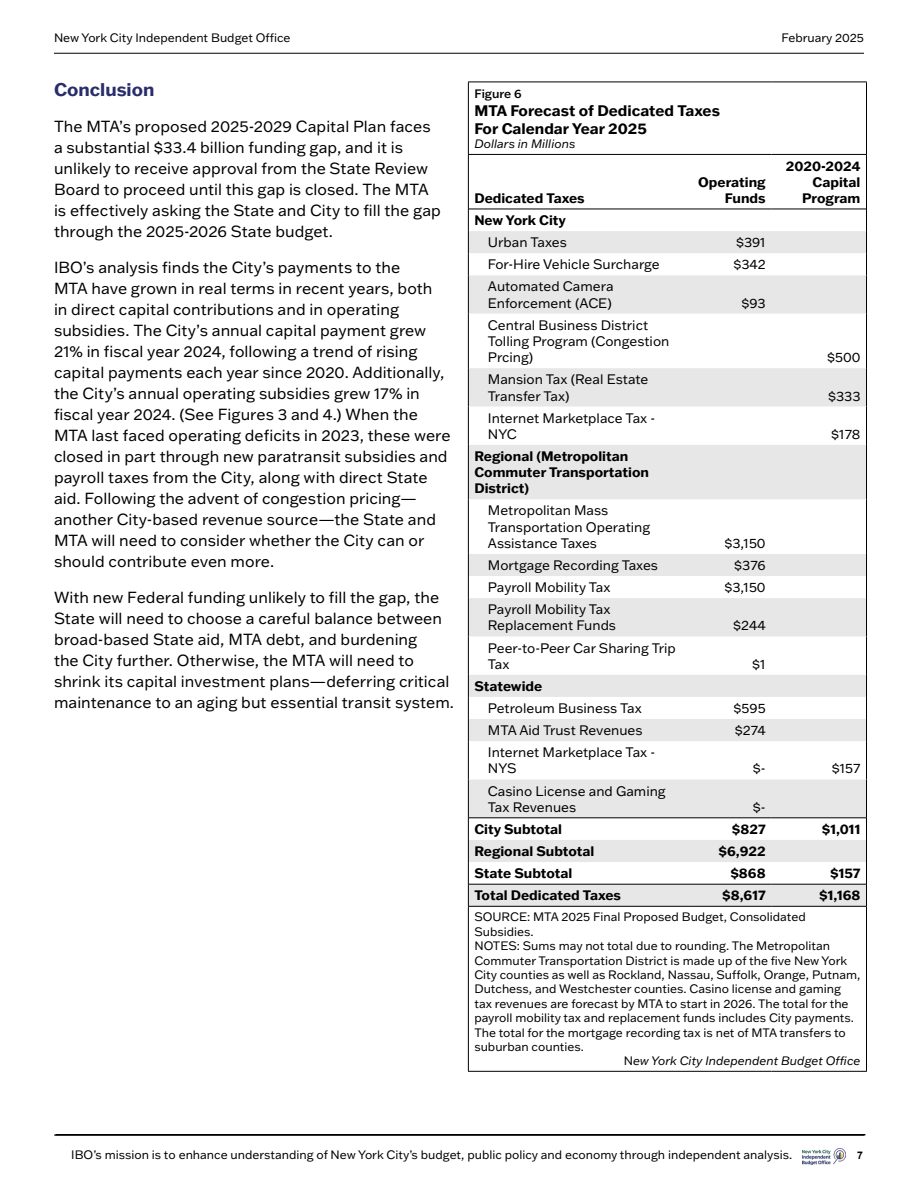
<style>
.page{position:relative;width:918px;height:1188px;background:#fff}
.page>*{position:absolute;margin:0;border:0;box-sizing:border-box;transform-origin:0 0}
.Heading_2{font:700 18px "Franklin Gothic ATF";color:#292d6b}
.t1{font:15.75px/21px "Franklin Gothic ATF";color:#000}
.t2{font:700 15px "Franklin Gothic ATF";color:#000}
.t3{font:13.5px/16.2px "Franklin Gothic ATF";color:#000}
.t4{font:700 13.5px/16.2px "Franklin Gothic ATF";color:#000;text-align:right}
.t5{font:12px/14.4px "Franklin Gothic ATF";color:#000}
.t6{font:italic 12px "Franklin Gothic ATF";color:#000}
.t7{font:500 12px "Franklin Gothic ATF";color:#000}
.t8{font:700 10.5px "Arial";color:#000}
.s1{font-style:normal}
</style>
<div class="page">
<hr style="left:54px;top:53px;width:810px;height:1px;background:#000">
<hr style="left:55px;top:1134px;width:810px;height:2px;background:#000">
<hr style="left:54px;top:1135px;width:810px;height:1px;background:#000">
<img style="left:802px;top:1149px;width:44px;height:15px">
<svg style="left:469px;top:231px;width:397px;height:675px;fill:#ebebeb"></svg>
<hr style="left:468px;top:155px;width:1px;height:54px;background:#000">
<svg style="left:468px;top:209px;width:1px;height:66px"></svg>
<hr style="left:468px;top:275px;width:1px;height:39px;background:#000">
<hr style="left:468px;top:314px;width:1px;height:54px;background:#000">
<hr style="left:468px;top:368px;width:1px;height:39px;background:#000">
<hr style="left:468px;top:407px;width:1px;height:38px;background:#000">
<hr style="left:468px;top:445px;width:1px;height:54px;background:#000">
<hr style="left:468px;top:499px;width:1px;height:55px;background:#000">
<svg style="left:468px;top:554px;width:1px;height:44px"></svg>
<hr style="left:468px;top:598px;width:1px;height:38px;background:#000">
<hr style="left:468px;top:636px;width:1px;height:39px;background:#000">
<svg style="left:468px;top:675px;width:1px;height:66px"></svg>
<hr style="left:468px;top:741px;width:1px;height:38px;background:#000">
<hr style="left:468px;top:779px;width:1px;height:39px;background:#000">
<svg style="left:468px;top:818px;width:1px;height:88px"></svg>
<hr style="left:468px;top:907px;width:1px;height:164px;background:#000">
<hr style="left:468px;top:1071px;width:221px;height:1px;background:#000">
<hr style="left:689px;top:1071px;width:83px;height:1px;background:#000">
<hr style="left:772px;top:1071px;width:95px;height:1px;background:#000">
<hr style="left:468px;top:82px;width:221px;height:1px;background:#000">
<hr style="left:468px;top:82px;width:1px;height:72px;background:#000">
<hr style="left:689px;top:82px;width:83px;height:1px;background:#000">
<hr style="left:772px;top:82px;width:95px;height:1px;background:#000">
<hr style="left:468px;top:154px;width:221px;height:1px;background:#000">
<hr style="left:689px;top:154px;width:83px;height:1px;background:#000">
<hr style="left:772px;top:154px;width:95px;height:1px;background:#000">
<hr style="left:469px;top:209px;width:220px;height:1px;background:#000">
<hr style="left:689px;top:209px;width:83px;height:1px;background:#000">
<hr style="left:772px;top:209px;width:94px;height:1px;background:#000">
<hr style="left:468px;top:906px;width:221px;height:1px;background:#000">
<hr style="left:689px;top:906px;width:83px;height:1px;background:#000">
<hr style="left:772px;top:906px;width:95px;height:1px;background:#000">
<hr style="left:469px;top:818px;width:220px;height:1px;background:#000">
<hr style="left:689px;top:818px;width:83px;height:1px;background:#000">
<hr style="left:772px;top:818px;width:94px;height:1px;background:#000">
<hr style="left:469px;top:884px;width:220px;height:1px;background:#000">
<hr style="left:689px;top:884px;width:83px;height:1px;background:#000">
<hr style="left:772px;top:884px;width:94px;height:1px;background:#000">
<hr style="left:866px;top:82px;width:1px;height:72px;background:#000">
<hr style="left:866px;top:155px;width:1px;height:54px;background:#000">
<svg style="left:866px;top:209px;width:1px;height:66px"></svg>
<hr style="left:866px;top:275px;width:1px;height:39px;background:#000">
<hr style="left:866px;top:314px;width:1px;height:54px;background:#000">
<hr style="left:866px;top:368px;width:1px;height:39px;background:#000">
<hr style="left:866px;top:407px;width:1px;height:38px;background:#000">
<hr style="left:866px;top:445px;width:1px;height:54px;background:#000">
<hr style="left:866px;top:499px;width:1px;height:55px;background:#000">
<svg style="left:866px;top:554px;width:1px;height:44px"></svg>
<hr style="left:866px;top:598px;width:1px;height:38px;background:#000">
<hr style="left:866px;top:636px;width:1px;height:39px;background:#000">
<svg style="left:866px;top:675px;width:1px;height:66px"></svg>
<hr style="left:866px;top:741px;width:1px;height:38px;background:#000">
<hr style="left:866px;top:779px;width:1px;height:39px;background:#000">
<svg style="left:866px;top:818px;width:1px;height:88px"></svg>
<hr style="left:866px;top:907px;width:1px;height:164px;background:#000">
<p class="t5" style="left:54px;top:30px;width:238px">New York City Independent Budget Office</p>
<p class="t5" style="left:782px;top:30px;width:84px">February 2025</p>
<p class="Heading_2" style="left:54px;top:77px;width:102px">Conclusion</p>
<p class="t1" style="left:54px;top:115px;width:388px">The MTA’s proposed 2025-2029 Capital Plan faces a substantial $33.4 billion funding gap, and it is unlikely to receive approval from the State Review Board to proceed until this gap is closed. The MTA is effectively asking the State and City to fill the gap through the 2025-2026 State budget.</p>
<p class="t1" style="left:54px;top:256px;width:398px">IBO’s analysis finds the City’s payments to the<br>MTA have grown in real terms in recent years, both<br>in direct capital contributions and in operating subsidies. The City’s annual capital payment grew 21% in fiscal year 2024, following a trend of rising capital payments each year since 2020. Additionally, the City’s annual operating subsidies grew 17% in fiscal year 2024. (See Figures 3 and 4.) When the MTA last faced operating deficits in 2023, these were closed in part through new paratransit subsidies and payroll taxes from the City, along with direct State aid. Following the advent of congestion pricing— another City-based revenue source—the State and MTA will need to consider whether the City can or should contribute even more.</p>
<p class="t1" style="left:54px;top:586px;width:402px">With new Federal funding unlikely to fill the gap, the State will need to choose a careful balance between broad-based State aid, MTA debt, and burdening<br>the City further. Otherwise, the MTA will need to shrink its capital investment plans—deferring critical maintenance to an aging but essential transit system.</p>
<p class="t7" style="left:474px;top:86px;width:49px">Figure 6</p>
<p class="t2" style="left:474px;top:101px;width:247px">MTA Forecast of Dedicated Taxes</p>
<p class="t2" style="left:474px;top:119px;width:174px">For Calendar Year 2025</p>
<p class="t6" style="left:474px;top:136px;width:103px">Dollars in Millions</p>
<p class="t4" style="left:474px;top:190px;width:112px">Dedicated Taxes</p>
<p class="t4" style="left:698px;top:173px;width:69px">Operating<br>Funds</p>
<p class="t4" style="left:474px;top:212px;width:93px">New York City</p>
<p class="t3" style="left:488px;top:234px;width:80px">Urban Taxes</p>
<p class="t3" style="left:736px;top:234px;width:31px">$391</p>
<p class="t3" style="left:488px;top:256px;width:173px">For-Hire Vehicle Surcharge</p>
<p class="t3" style="left:733px;top:256px;width:34px">$342</p>
<p class="t3" style="left:488px;top:278px;width:127px">Automated Camera<br>Enforcement (ACE)</p>
<p class="t3" style="left:741px;top:294px;width:26px">$93</p>
<p class="t3" style="left:488px;top:316px;width:183px">Central Business District<br>Tolling Program (Congestion<br>Prcing)</p>
<p class="t3" style="left:488px;top:371px;width:162px">Mansion Tax (Real Estate<br>Transfer Tax)</p>
<p class="t3" style="left:488px;top:409px;width:169px">Internet Marketplace Tax -<br>NYC</p>
<p class="t4" style="left:474px;top:448px;width:176px;text-align:left">Regional (Metropolitan<br>Commuter Transportation<br>District)</p>
<p class="t3" style="left:488px;top:502px;width:164px">Metropolitan Mass<br>Transportation Operating<br>Assistance Taxes</p>
<p class="t3" style="left:724px;top:535px;width:43px">$3,150</p>
<p class="t3" style="left:488px;top:557px;width:172px">Mortgage Recording Taxes</p>
<p class="t3" style="left:734px;top:557px;width:33px">$376</p>
<p class="t3" style="left:488px;top:579px;width:124px">Payroll Mobility Tax</p>
<p class="t3" style="left:724px;top:579px;width:43px">$3,150</p>
<p class="t3" style="left:488px;top:601px;width:130px">Payroll Mobility Tax<br>Replacement Funds</p>
<p class="t3" style="left:733px;top:617px;width:34px">$244</p>
<p class="t3" style="left:488px;top:639px;width:190px">Peer-to-Peer Car Sharing Trip<br>Tax</p>
<p class="t3" style="left:752px;top:655px;width:15px">$1</p>
<p class="t4" style="left:786px;top:157px;width:76px">2020-2024<br>Capital<br>Program</p>
<p class="t3" style="left:827px;top:349px;width:35px">$500</p>
<p class="t3" style="left:828px;top:387px;width:34px">$333</p>
<p class="t3" style="left:831px;top:426px;width:31px">$178</p>
<p class="t4" style="left:474px;top:678px;width:69px">Statewide</p>
<p class="t3" style="left:488px;top:700px;width:155px">Petroleum Business Tax</p>
<p class="t3" style="left:734px;top:700px;width:33px">$595</p>
<p class="t3" style="left:488px;top:722px;width:156px">MTA Aid Trust Revenues</p>
<p class="t3" style="left:735px;top:722px;width:32px">$274</p>
<p class="t3" style="left:488px;top:744px;width:169px">Internet Marketplace Tax -<br>NYS</p>
<p class="t3" style="left:753px;top:760px;width:14px">$-</p>
<p class="t3" style="left:832px;top:760px;width:30px">$157</p>
<p class="t3" style="left:488px;top:782px;width:179px">Casino License and Gaming<br>Tax Revenues</p>
<p class="t3" style="left:753px;top:799px;width:14px">$-</p>
<p class="t4" style="left:474px;top:821px;width:89px">City Subtotal</p>
<p class="t4" style="left:732px;top:821px;width:35px">$827</p>
<p class="t4" style="left:822px;top:821px;width:40px">$1,011</p>
<p class="t4" style="left:474px;top:843px;width:122px">Regional Subtotal</p>
<p class="t4" style="left:718px;top:843px;width:49px">$6,922</p>
<p class="t4" style="left:474px;top:865px;width:100px">State Subtotal</p>
<p class="t4" style="left:730px;top:865px;width:37px">$868</p>
<p class="t4" style="left:830px;top:865px;width:32px">$157</p>
<p class="t4" style="left:474px;top:887px;width:148px">Total Dedicated Taxes</p>
<p class="t4" style="left:722px;top:887px;width:45px">$8,617</p>
<p class="t4" style="left:819px;top:887px;width:43px">$1,168</p>
<p class="t5" style="left:474px;top:910px;width:333px">SOURCE: MTA 2025 Final Proposed Budget, Consolidated<br>Subsidies.</p>
<p class="t5" style="left:474px;top:938px;width:388px">NOTES: Sums may not total due to rounding. The Metropolitan Commuter Transportation District is made up of the five New York City counties as well as Rockland, Nassau, Suffolk, Orange, Putnam, Dutchess, and Westchester counties. Casino license and gaming tax revenues are forecast by MTA to start in 2026. The total for the payroll mobility tax and replacement funds includes City payments.<br>The total for the mortgage recording tax is net of MTA transfers to suburban counties.</p>
<p class="t6" style="left:624px;top:1053px;width:238px"><span class="s1">N</span>ew York City Independent Budget Office</p>
<p class="t5" style="left:71px;top:1147px;width:723px">IBO’s mission is to enhance understanding of New York City’s budget, public policy and economy through independent analysis.</p>
<p class="t8" style="left:857px;top:1149px;width:7px">7</p>
</div>
